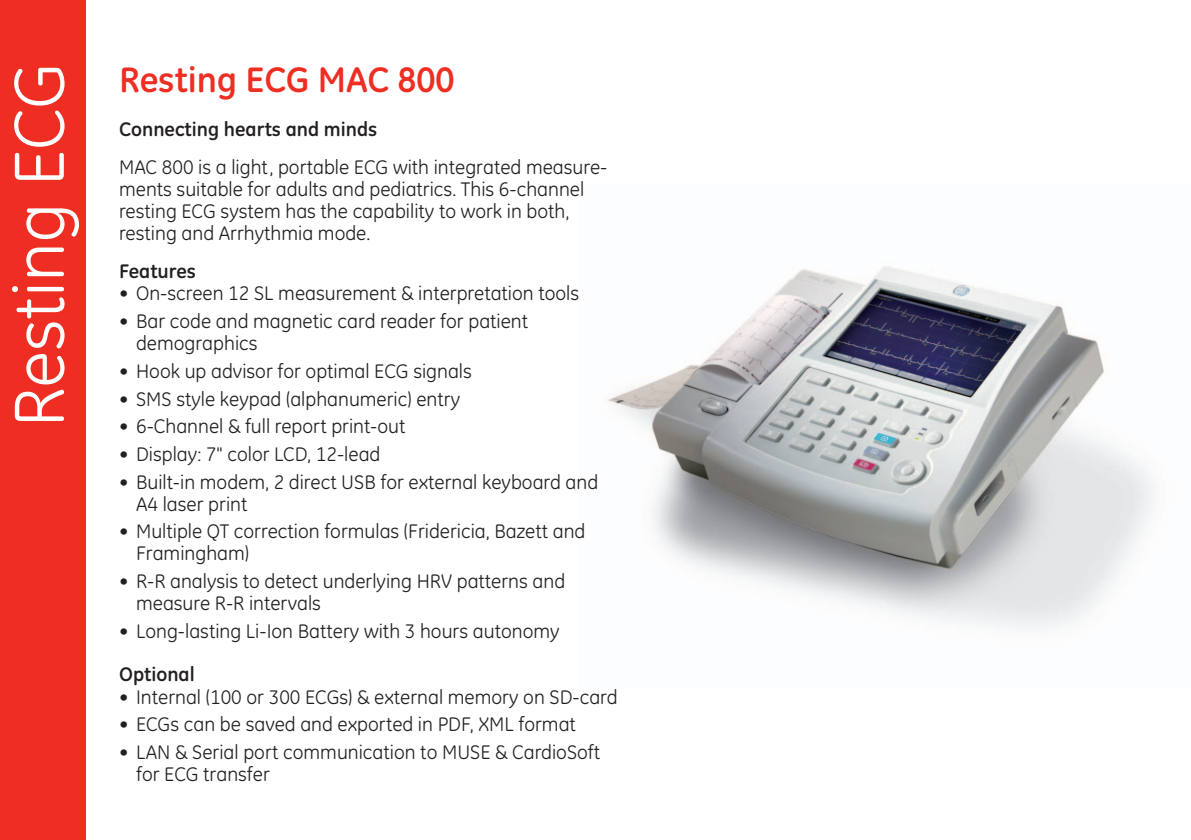
<style>
.page{position:relative;width:1191px;height:840px;background:#fff}
.page>*{position:absolute;margin:0;border:0;box-sizing:border-box;transform-origin:0 0}
.t1{font:72px "GE Inspira";color:#fff}
.t2{font:700 36px "GE Inspira";color:#ee2e22}
.t3{font:20px/22px "GE Inspira";color:#231f20}
.t4{font:700 20px "GE Inspira";color:#231f20}
</style>
<div class="page">
<img style="left:607px;top:266px;width:547px;height:362px">
<div style="left:0;top:0;width:85px;height:839px;background:#ee2e22"></div>
<h1 class="t1" style="left:-2px;top:427px;width:366px;rotate:-90deg">Resting ECG</h1>
<h2 class="t2" style="left:119px;top:57px;width:337px">Resting ECG MAC 800</h2>
<p class="t4" style="left:119px;top:116px;width:260px">Connecting hearts and minds</p>
<p class="t3" style="left:119px;top:156px;width:490px">MAC 800 is a light, portable ECG with integrated measure&shy;ments suitable for adults and pediatrics. This 6-channel resting ECG system has the capability to work in both, resting and Arrhythmia mode.</p>
<p class="t4" style="left:119px;top:258px;width:78px">Features</p>
<p class="t3" style="left:119px;top:282px;width:461px">• On-screen 12 SL measurement &amp; interpretation tools</p>
<p class="t3" style="left:136px;top:310px;width:393px;text-indent:-17px">• Bar code and magnetic card reader for patient demographics</p>
<p class="t3" style="left:119px;top:360px;width:354px">• Hook up advisor for optimal ECG signals</p>
<p class="t3" style="left:119px;top:387px;width:342px">• SMS style keypad (alphanumeric) entry</p>
<p class="t3" style="left:119px;top:415px;width:288px">• 6-Channel &amp; full report print-out</p>
<p class="t3" style="left:119px;top:443px;width:263px">• Display: 7" color LCD, 12-lead</p>
<p class="t3" style="left:136px;top:470px;width:463px;text-indent:-17px">• Built-in modem, 2 direct USB for external keyboard and<br>A4 laser print</p>
<p class="t3" style="left:136px;top:520px;width:451px;text-indent:-17px">• Multiple QT correction formulas (Fridericia, Bazett and<br>Framingham)</p>
<p class="t3" style="left:136px;top:570px;width:430px;text-indent:-17px">• R-R analysis to detect underlying HRV patterns and measure R-R intervals</p>
<p class="t3" style="left:119px;top:619px;width:442px">• Long-lasting Li-Ion Battery with 3 hours autonomy</p>
<p class="t4" style="left:119px;top:661px;width:77px">Optional</p>
<p class="t3" style="left:119px;top:685px;width:500px">• Internal (100 or 300 ECGs) &amp; external memory on SD-card</p>
<p class="t3" style="left:119px;top:713px;width:458px">• ECGs can be saved and exported in PDF, XML format</p>
<p class="t3" style="left:136px;top:740px;width:466px;text-indent:-17px">• LAN &amp; Serial port communication to MUSE &amp; CardioSoft for ECG transfer</p>
</div>
